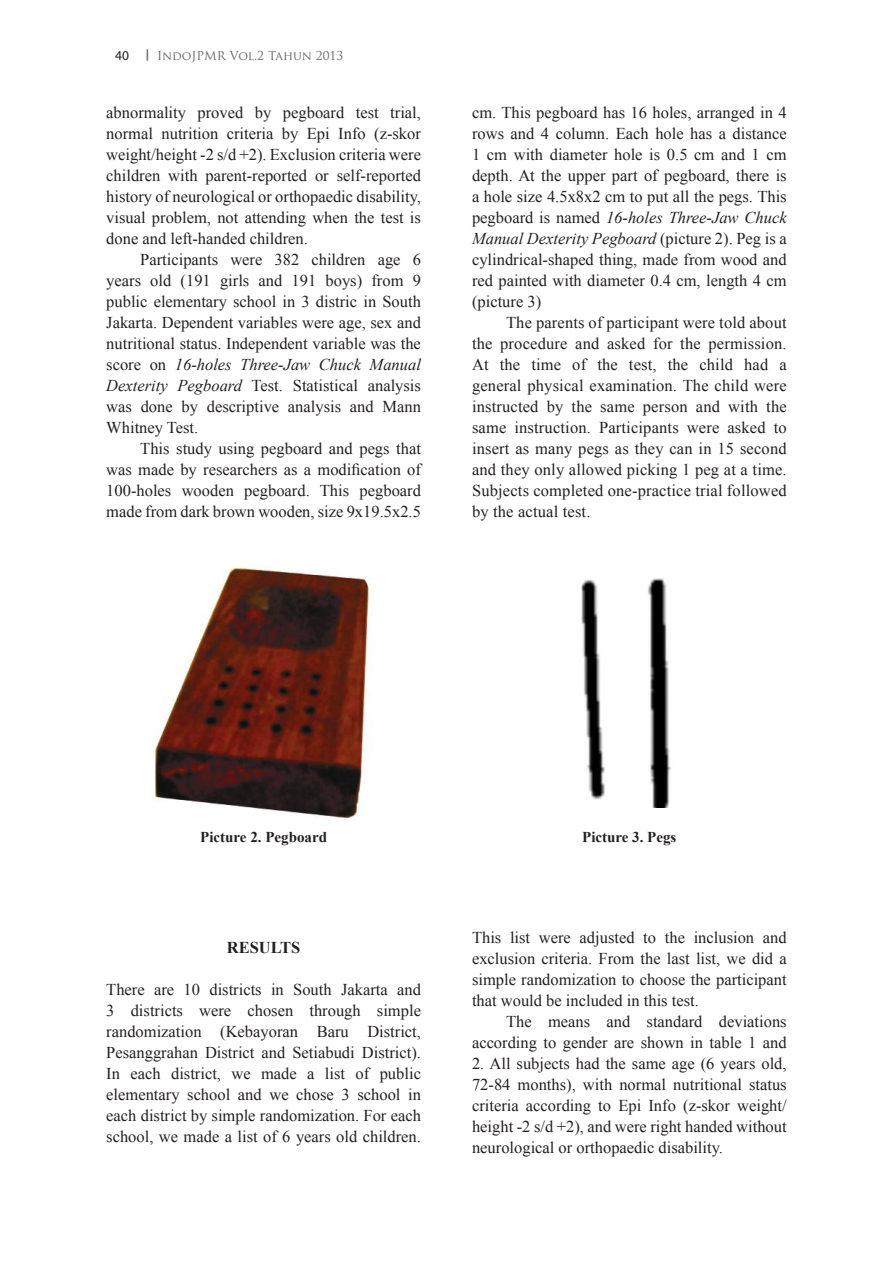
<style>
.page{position:relative;width:893px;height:1263px;background:#fff}
.page>*{position:absolute;margin:0;border:0;box-sizing:border-box;transform-origin:0 0}
.t1{font:16.5px/21px "Times New Roman";color:#241f1f;text-align:justify}
.t2{font:700 16.5px "Times New Roman";color:#241f1f}
.t3{font:700 15px "Times New Roman";color:#241f1f}
.t4{font:12px "Trajan Pro";color:#656365}
.s1{font-family:"Myriad Pro";font-size:13.5px;color:#241f1f}
.s2{font-family:"Arial";font-weight:700}
.s3{font-style:italic}
</style>
<div class="page">
<img style="left:154px;top:567px;width:217px;height:253px">
<img style="left:581px;top:578px;width:90px;height:229px">
<p class="t4" style="left:115px;top:48px;width:229px"><span class="s1">40</span> <span class="s2">|</span> IndoJPMR Vol.2 Tahun 2013</p>
<p class="t1" style="left:106px;top:101px;width:316px">abnormality proved by pegboard test trial, normal nutrition criteria by Epi Info (z-skor weight/height -2 s/d +2). Exclusion criteria were children with parent-reported or self-reported history of neurological or orthopaedic disability, visual problem, not attending when the test is done and left-handed children.</p>
<p class="t1" style="left:106px;top:248px;width:316px;text-indent:34px">Participants were 382 children age 6 years old (191 girls and 191 boys) from 9 public elementary school in 3 distric in South Jakarta. Dependent variables were age, sex and nutritional status. Independent variable was the score on <span class="s3">16-holes Three-Jaw Chuck Manual Dexterity Pegboard</span> Test. Statistical analysis was done by descriptive analysis and Mann Whitney Test.</p>
<p class="t1" style="left:106px;top:437px;width:316px;text-indent:34px">This study using pegboard and pegs that was made by researchers as a modification of 100-holes wooden pegboard. This pegboard made from dark brown wooden, size 9x19.5x2.5</p>
<p class="t1" style="left:472px;top:101px;width:316px">cm. This pegboard has 16 holes, arranged in 4 rows and 4 column. Each hole has a distance 1 cm with diameter hole is 0.5 cm and 1 cm depth. At the upper part of pegboard, there is a hole size 4.5x8x2 cm to put all the pegs. This pegboard is named <span class="s3">16-holes Three-Jaw Chuck Manual Dexterity Pegboard</span> (picture 2). Peg is a cylindrical-shaped thing, made from wood and red painted with diameter 0.4 cm, length 4 cm (picture 3)</p>
<p class="t1" style="left:472px;top:311px;width:316px;text-indent:34px">The parents of participant were told about the procedure and asked for the permission.<br>At the time of the test, the child had a general physical examination. The child were instructed by the same person and with the same instruction. Participants were asked to insert as many pegs as they can in 15 second and they only allowed picking 1 peg at a time.<br>Subjects completed one-practice trial followed by the actual test.</p>
<p class="t3" style="left:200px;top:826px;width:128px">Picture 2. Pegboard</p>
<p class="t3" style="left:582px;top:826px;width:96px">Picture 3. Pegs</p>
<p class="t2" style="left:227px;top:936px;width:75px">RESULTS</p>
<p class="t1" style="left:106px;top:979px;width:316px">There are 10 districts in South Jakarta and 3 districts were chosen through simple randomization (Kebayoran Baru District, Pesanggrahan District and Setiabudi District).<br>In each district, we made a list of public elementary school and we chose 3 school in each district by simple randomization. For each school, we made a list of 6 years old children.</p>
<p class="t1" style="left:472px;top:926px;width:316px">This list were adjusted to the inclusion and exclusion criteria. From the last list, we did a simple randomization to choose the participant that would be included in this test.</p>
<p class="t1" style="left:472px;top:1010px;width:316px;text-align:right">The means and standard deviations according to gender are shown in table 1 and</p>
<p class="t1" style="left:472px;top:1052px;width:316px">2. All subjects had the same age (6 years old, 72-84 months), with normal nutritional status criteria according to Epi Info (z-skor weight/ height -2 s/d +2), and were right handed without neurological or orthopaedic disability.</p>
</div>
